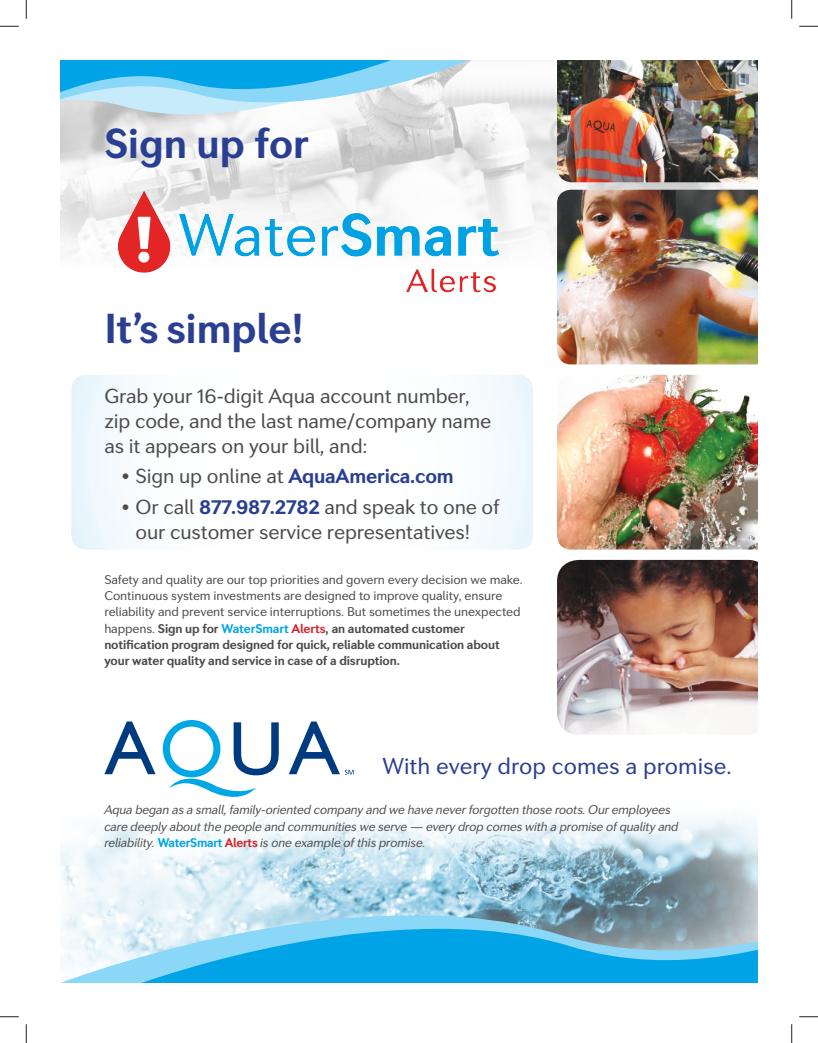
<style>
.page{position:relative;width:818px;height:1043px;background:#fff}
.page>*{position:absolute;margin:0;border:0;box-sizing:border-box;transform-origin:0 0}
.t1{font:700 41.25px "Seconda";color:#2a3f91}
.t2{font:22.62px "Seconda";color:#2a3f91}
.t3{font:20px/25px "Seconda";letter-spacing:-.01em;color:#4e4b4c}
.t4{font:12.5px/16.2px "Seconda";letter-spacing:-.01em;color:#4e4b4c}
.t5{font:italic 12.5px/16.2px "Seconda";letter-spacing:-.02em;color:#4e4b4c}
.s1{font-weight:700;color:#2a3f91}
.s2{font-weight:700}
.s3{font-weight:700;color:#00a4e6}
.s4{font-weight:700;color:#d42429}
.s5{font-weight:700;font-style:normal;color:#00a4e6}
.s6{font-weight:700;font-style:normal;color:#d42429}
</style>
<div class="page">
<img style="left:60px;top:177px;width:698px;height:75px">
<svg style="left:76px;top:171px;width:481px;height:6px"></svg>
<svg style="left:60px;top:144px;width:497px;height:27px"></svg>
<svg style="left:60px;top:60px;width:497px;height:84px"></svg>
<img style="left:115px;top:187px;width:386px;height:106px">
<img style="left:557px;top:190px;width:201px;height:174px">
<svg style="left:71px;top:375px;width:462px;height:174px"></svg>
<svg style="left:90px;top:815px;width:668px;height:14px"></svg>
<svg style="left:60px;top:829px;width:698px;height:153px;background:#93cbe2"></svg>
<img style="left:557px;top:60px;width:201px;height:122px">
<img style="left:557px;top:560px;width:201px;height:174px">
<img style="left:557px;top:375px;width:201px;height:174px">
<svg style="left:104px;top:721px;width:51px;height:53px"></svg>
<svg style="left:163px;top:720px;width:116px;height:77px"></svg>
<svg style="left:289px;top:721px;width:64px;height:53px"></svg>
<svg style="left:0;top:25px;width:19px;height:2px"></svg>
<svg style="left:799px;top:25px;width:19px;height:2px"></svg>
<svg style="left:0;top:1016px;width:19px;height:1px"></svg>
<svg style="left:799px;top:1016px;width:19px;height:1px"></svg>
<svg style="left:25px;top:0;width:2px;height:19px"></svg>
<svg style="left:25px;top:1024px;width:2px;height:18px"></svg>
<svg style="left:791px;top:0;width:1px;height:19px"></svg>
<svg style="left:791px;top:1024px;width:1px;height:18px"></svg>
<h1 class="t1" style="left:104px;top:118px;width:206px">Sign up for</h1>
<h1 class="t1" style="left:104px;top:303px;width:200px">It’s simple!</h1>
<h3 class="t3" style="left:104px;top:383px;width:388px">Grab your 16-digit Aqua account number, zip code, and the last name/company name as it appears on your bill, and:</h3>
<h3 class="t3" style="left:122px;top:464px;width:333px">• Sign up online at <span class="s1">AquaAmerica.com</span></h3>
<h3 class="t3" style="left:136px;top:494px;width:365px;text-indent:-14px">• Or call <span class="s1">877.987.2782</span> and speak to one of our customer service representatives!</h3>
<p class="t4" style="left:104px;top:571px;width:420px">Safety and quality are our top priorities and govern every decision we make.<br>Continuous system investments are designed to improve quality, ensure reliability and prevent service interruptions. But sometimes the unexpected happens. <span class="s2">Sign up for</span> <span class="s3">WaterSmart</span> <span class="s4">Alerts</span><span class="s2">, an automated customer notification program designed for quick, reliable communication about your water quality and service in case of a disruption.</span></p>
<h2 class="t2" style="left:382px;top:751px;width:351px">With every drop comes a promise.</h2>
<p class="t5" style="left:104px;top:802px;width:575px">Aqua began as a small, family-oriented company and we have never forgotten those roots. Our employees care deeply about the people and communities we serve — every drop comes with a promise of quality and reliability. <span class="s5">WaterSmart</span> <span class="s6">Alerts</span> is one example of this promise.</p>
</div>
